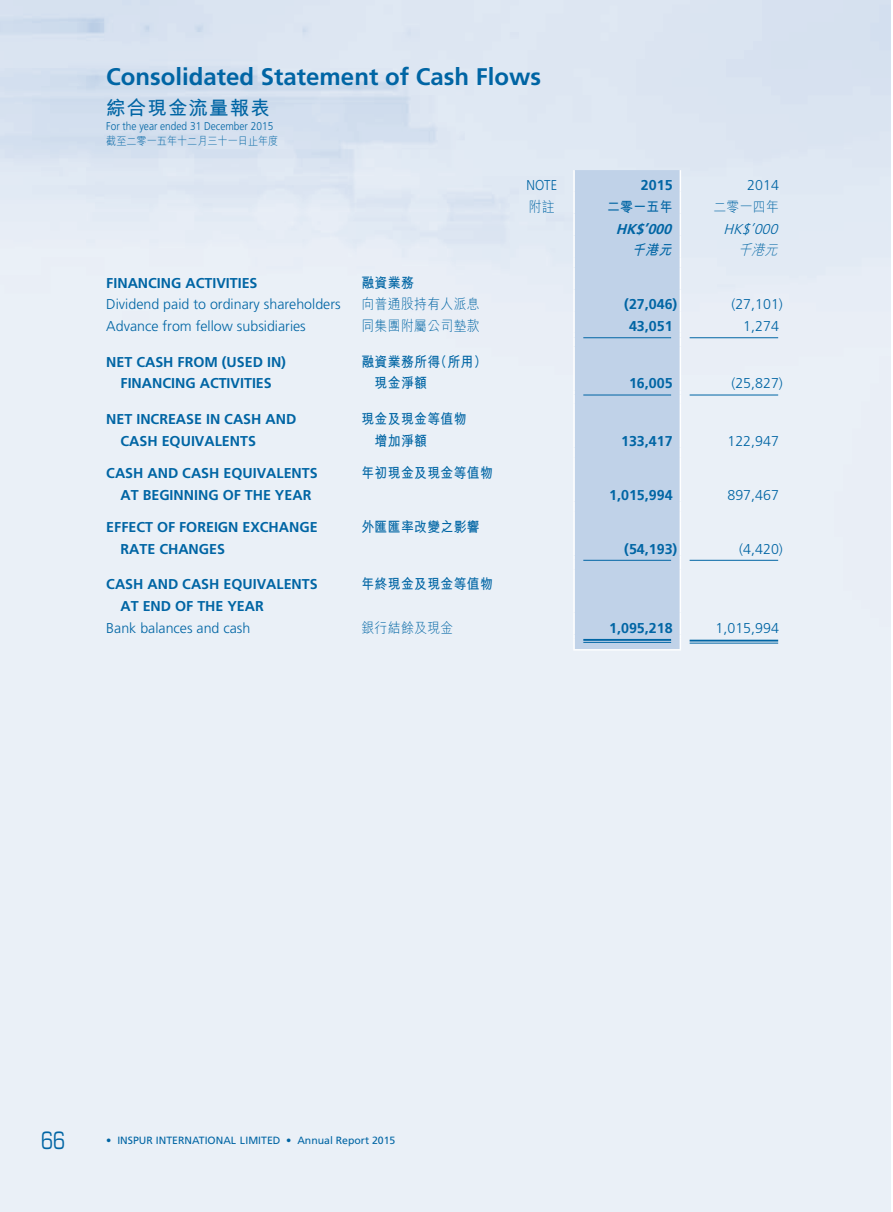
<style>
.page{position:relative;width:893px;height:1212px;background:#fff}
.page>*{position:absolute;margin:0;border:0;box-sizing:border-box;transform-origin:0 0}
.t1{font:700 24px "Frutiger LT Std";color:#0065a4}
.t2{font:condensed 24px "Eurostile LT Std";color:#0065a4;scale:.9 1}
.t3{font:700 19.5px "M Hei HK";letter-spacing:.055em;color:#0065a4}
._1__內文{font:700 14.25px "Frutiger LT Std";color:#0065a4}
._1__內文-2{font:300 14.25px "Frutiger LT Std";color:#0065a4}
._6__內文-C{font:700 14.25px "M Hei HK";letter-spacing:.03em;color:#0065a4;scale:.9 1}
._6__內文-C-2{font:300 14.25px "M Hei HK";letter-spacing:.03em;color:#0065a4;scale:.9 1}
._1__內文-3{font:italic 700 14.25px "Frutiger LT Std";color:#0065a4}
._1__內文-4{font:italic 300 14.25px "Frutiger LT Std";color:#0065a4}
._1__內文-5{font:300 14.25px "Frutiger LT Std";color:#0065a4;scale:.9 1}
._6__內文-C-3{font:italic 700 14.25px "M Hei HK";color:#0065a4;scale:.9 1}
._6__內文-C-4{font:italic 300 14.25px "M Hei HK";color:#0065a4;scale:.9 1}
._1__內文-6{font:300 14.25px "M Hei HK";color:#0065a4;scale:.9 1}
.t4{font:300 11.25px "Frutiger LT Std";color:#0065a4;scale:.9 1}
.t5{font:300 11.25px "M Hei HK";color:#0065a4;scale:.9 1}
.t6{font:10.5px "Frutiger LT Std";color:#0065a4}
</style>
<div class="page">
<img style="left:0;top:0;width:891px;height:1212px">
<div style="left:575px;top:170px;width:105px;height:479px;background:#c0d2e8"></div>
<hr style="left:573px;top:170px;width:2px;height:22px;background:#fff">
<hr style="left:573px;top:192px;width:2px;height:22px;background:#fff">
<hr style="left:573px;top:214px;width:2px;height:21px;background:#fff">
<hr style="left:573px;top:235px;width:2px;height:22px;background:#fff">
<svg style="left:573px;top:257px;width:2px;height:11px"></svg>
<hr style="left:573px;top:268px;width:2px;height:21px;background:#fff">
<hr style="left:573px;top:289px;width:2px;height:22px;background:#fff">
<hr style="left:573px;top:311px;width:2px;height:22px;background:#fff">
<svg style="left:573px;top:333px;width:2px;height:14px"></svg>
<svg style="left:680px;top:170px;width:1px;height:177px"></svg>
<hr style="left:573px;top:347px;width:2px;height:43px;background:#fff">
<hr style="left:680px;top:347px;width:1px;height:43px;background:#fff">
<svg style="left:573px;top:390px;width:2px;height:14px"></svg>
<svg style="left:680px;top:390px;width:1px;height:14px"></svg>
<hr style="left:573px;top:404px;width:2px;height:43px;background:#fff">
<hr style="left:680px;top:404px;width:1px;height:43px;background:#fff">
<svg style="left:573px;top:447px;width:2px;height:11px"></svg>
<hr style="left:573px;top:458px;width:2px;height:43px;background:#fff">
<hr style="left:680px;top:458px;width:1px;height:43px;background:#fff">
<svg style="left:573px;top:501px;width:2px;height:11px"></svg>
<hr style="left:573px;top:512px;width:2px;height:43px;background:#fff">
<hr style="left:680px;top:512px;width:1px;height:43px;background:#fff">
<svg style="left:573px;top:555px;width:2px;height:14px"></svg>
<svg style="left:680px;top:555px;width:1px;height:14px"></svg>
<hr style="left:573px;top:569px;width:2px;height:44px;background:#fff">
<hr style="left:680px;top:569px;width:1px;height:44px;background:#fff">
<hr style="left:573px;top:613px;width:2px;height:21px;background:#fff">
<svg style="left:573px;top:634px;width:2px;height:15px"></svg>
<svg style="left:680px;top:613px;width:1px;height:36px"></svg>
<hr style="left:573px;top:649px;width:108px;height:1px;background:#fff">
<hr style="left:583px;top:337px;width:88px;height:1px;background:#0065a4">
<hr style="left:690px;top:337px;width:88px;height:1px;background:#0065a4">
<hr style="left:583px;top:395px;width:88px;height:1px;background:#0065a4">
<hr style="left:690px;top:395px;width:88px;height:1px;background:#0065a4">
<hr style="left:583px;top:560px;width:88px;height:1px;background:#0065a4">
<hr style="left:690px;top:560px;width:88px;height:1px;background:#0065a4">
<hr style="left:583px;top:639px;width:88px;height:2px;background:#0065a4">
<hr style="left:583px;top:642px;width:88px;height:1px;background:#0065a4">
<hr style="left:690px;top:640px;width:88px;height:1px;background:#0065a4">
<hr style="left:690px;top:643px;width:88px;height:1px;background:#0065a4">
<h1 class="t1" style="left:106px;top:63px;width:436px">Consolidated Statement of Cash Flows</h1>
<h2 class="t3" style="left:106px;top:94px;width:165px">綜合現金流量報表</h2>
<p class="t4" style="left:106px;top:120px;width:187px">For the year ended 31 December 2015</p>
<p class="t5" style="left:106px;top:135px;width:193px">截至二零一五年十二月三十一日止年度</p>
<p class="_1__內文-5" style="left:526px;top:177px;width:36px">NOTE</p>
<p class="_1__內文" style="left:641px;top:177px;width:33px">2015</p>
<p class="_1__內文-2" style="left:747px;top:177px;width:33px">2014</p>
<p class="_1__內文-6" style="left:529px;top:199px;width:30px">附註</p>
<p class="_6__內文-C" style="left:607px;top:196px;width:74px">二零一五年</p>
<p class="_6__內文-C-2" style="left:713px;top:199px;width:74px">二零一四年</p>
<p class="_1__內文-3" style="left:616px;top:220px;width:61px">HK$’000</p>
<p class="_1__內文-4" style="left:724px;top:221px;width:60px">HK$’000</p>
<p class="_6__內文-C-3" style="left:632px;top:240px;width:50px">千港元</p>
<p class="_6__內文-C-4" style="left:738px;top:243px;width:49px">千港元</p>
<p class="_1__內文" style="left:106px;top:274px;width:153px">FINANCING ACTIVITIES</p>
<p class="_6__內文-C" style="left:361px;top:272px;width:60px">融資業務</p>
<p class="_1__內文-2" style="left:106px;top:296px;width:236px">Dividend paid to ordinary shareholders</p>
<p class="_6__內文-C-2" style="left:361px;top:297px;width:133px">向普通股持有人派息</p>
<p class="_1__內文" style="left:624px;top:296px;width:55px">(27,046)</p>
<p class="_1__內文-2" style="left:731px;top:296px;width:53px">(27,101)</p>
<p class="_1__內文-2" style="left:106px;top:318px;width:201px">Advance from fellow subsidiaries</p>
<p class="_6__內文-C-2" style="left:361px;top:319px;width:133px">同集團附屬公司墊款</p>
<p class="_1__內文" style="left:629px;top:318px;width:45px">43,051</p>
<p class="_1__內文-2" style="left:743px;top:318px;width:37px">1,274</p>
<p class="_1__內文" style="left:106px;top:353px;width:181px">NET CASH FROM (USED IN)</p>
<p class="_1__內文" style="left:121px;top:375px;width:153px">FINANCING ACTIVITIES</p>
<p class="_6__內文-C" style="left:361px;top:351px;width:140px">融資業務所得（所用）</p>
<p class="_6__內文-C" style="left:375px;top:373px;width:60px">現金淨額</p>
<p class="_1__內文" style="left:629px;top:375px;width:45px">16,005</p>
<p class="_1__內文-2" style="left:731px;top:375px;width:53px">(25,827)</p>
<p class="_1__內文" style="left:106px;top:410px;width:192px">NET INCREASE IN CASH AND</p>
<p class="_1__內文" style="left:121px;top:432px;width:137px">CASH EQUIVALENTS</p>
<p class="_6__內文-C" style="left:361px;top:408px;width:118px">現金及現金等值物</p>
<p class="_6__內文-C" style="left:375px;top:430px;width:60px">增加淨額</p>
<p class="_1__內文" style="left:621px;top:432px;width:53px">133,417</p>
<p class="_1__內文-2" style="left:727px;top:433px;width:53px">122,947</p>
<p class="_1__內文" style="left:106px;top:464px;width:213px">CASH AND CASH EQUIVALENTS</p>
<p class="_1__內文" style="left:121px;top:486px;width:192px">AT BEGINNING OF THE YEAR</p>
<p class="_6__內文-C" style="left:361px;top:462px;width:148px">年初現金及現金等值物</p>
<p class="_1__內文" style="left:609px;top:486px;width:65px">1,015,994</p>
<p class="_1__內文-2" style="left:727px;top:487px;width:53px">897,467</p>
<p class="_1__內文" style="left:106px;top:518px;width:213px">EFFECT OF FOREIGN EXCHANGE</p>
<p class="_1__內文" style="left:121px;top:540px;width:106px">RATE CHANGES</p>
<p class="_6__內文-C" style="left:361px;top:516px;width:133px">外匯匯率改變之影響</p>
<p class="_1__內文" style="left:624px;top:540px;width:55px">(54,193)</p>
<p class="_1__內文-2" style="left:739px;top:541px;width:45px">(4,420)</p>
<p class="_1__內文" style="left:106px;top:576px;width:213px">CASH AND CASH EQUIVALENTS</p>
<p class="_1__內文" style="left:121px;top:597px;width:145px">AT END OF THE YEAR</p>
<p class="_6__內文-C" style="left:361px;top:573px;width:148px">年終現金及現金等值物</p>
<p class="_1__內文-2" style="left:106px;top:620px;width:146px">Bank balances and cash</p>
<p class="_6__內文-C-2" style="left:361px;top:620px;width:104px">銀行結餘及現金</p>
<p class="_1__內文" style="left:609px;top:619px;width:65px">1,095,218</p>
<p class="_1__內文-2" style="left:715px;top:620px;width:65px">1,015,994</p>
<h1 class="t2" style="left:41px;top:1126px;width:28px">66</h1>
<p class="t6" style="left:106px;top:1134px;width:291px">• INSPUR INTERNATIONAL LIMITED • Annual Report 2015</p>
</div>
